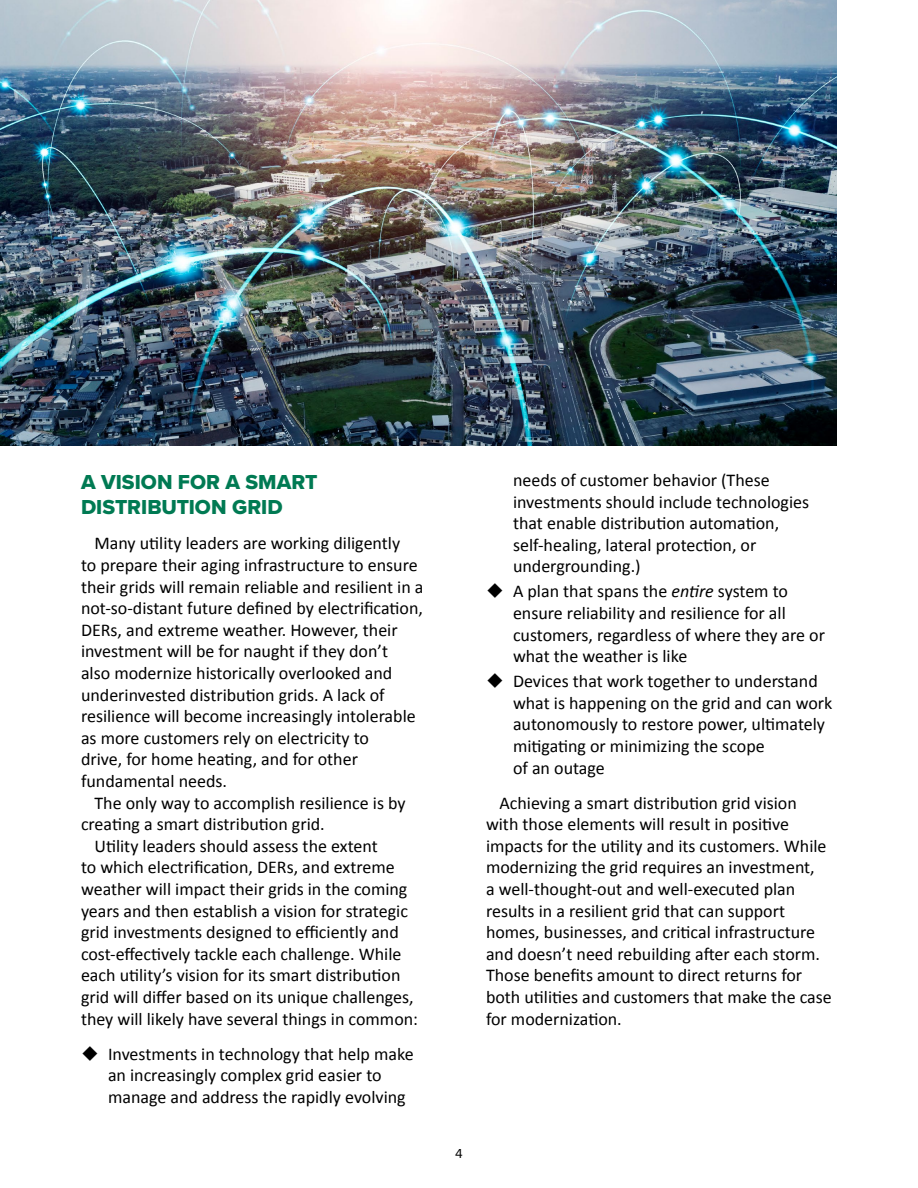
<style>
.page{position:relative;width:918px;height:1188px;background:#fff}
.page>*{position:absolute;margin:0;border:0;box-sizing:border-box;transform-origin:0 0}
.H2___Section_Heading{font:21px/25.2px "Proxima Nova Extrabld";color:#007a53}
.Body{font:18px/21.6px "Calibri";color:#000}
.t1{font:13.5px "Proxima Nova";color:#000}
.s1{font-style:italic}
</style>
<div class="page">
<img style="left:0;top:0;width:837px;height:446px">
<h2 class="H2___Section_Heading" style="left:81px;top:469px;width:238px">A VISION FOR A SMART<br>DISTRIBUTION GRID</h2>
<p class="Body" style="left:81px;top:533px;width:344px;text-indent:14px">Many utility leaders are working diligently<br>to prepare their aging infrastructure to ensure their grids will remain reliable and resilient in a not-so-distant future defined by electrification, DERs, and extreme weather. However, their investment will be for naught if they don’t<br>also modernize historically overlooked and underinvested distribution grids. A lack of resilience will become increasingly intolerable as more customers rely on electricity to<br>drive, for home heating, and for other fundamental needs.</p>
<p class="Body" style="left:81px;top:792px;width:326px;text-indent:14px">The only way to accomplish resilience is by creating a smart distribution grid.</p>
<p class="Body" style="left:81px;top:835px;width:339px;text-indent:14px">Utility leaders should assess the extent<br>to which electrification, DERs, and extreme weather will impact their grids in the coming years and then establish a vision for strategic grid investments designed to efficiently and cost-effectively tackle each challenge. While each utility’s vision for its smart distribution grid will differ based on its unique challenges, they will likely have several things in common:</p>
<p class="Body" style="left:108px;top:1043px;width:307px">Investments in technology that help make an increasingly complex grid easier to manage and address the rapidly evolving</p>
<p class="Body" style="left:513px;top:469px;width:298px">needs of customer behavior (These investments should include technologies that enable distribution automation, self-healing, lateral protection, or undergrounding.)</p>
<p class="Body" style="left:513px;top:581px;width:314px">A plan that spans the <span class="s1">entire</span> system to ensure reliability and resilience for all customers, regardless of where they are or what the weather is like</p>
<p class="Body" style="left:513px;top:670px;width:321px">Devices that work together to understand what is happening on the grid and can work autonomously to restore power, ultimately mitigating or minimizing the scope<br>of an outage</p>
<p class="Body" style="left:486px;top:792px;width:347px;text-indent:14px">Achieving a smart distribution grid vision with those elements will result in positive impacts for the utility and its customers. While modernizing the grid requires an investment,<br>a well-thought-out and well-executed plan results in a resilient grid that can support homes, businesses, and critical infrastructure and doesn’t need rebuilding after each storm.<br>Those benefits amount to direct returns for both utilities and customers that make the case for modernization.</p>
<p class="t1" style="left:455px;top:1144px;width:9px">4</p>
</div>
